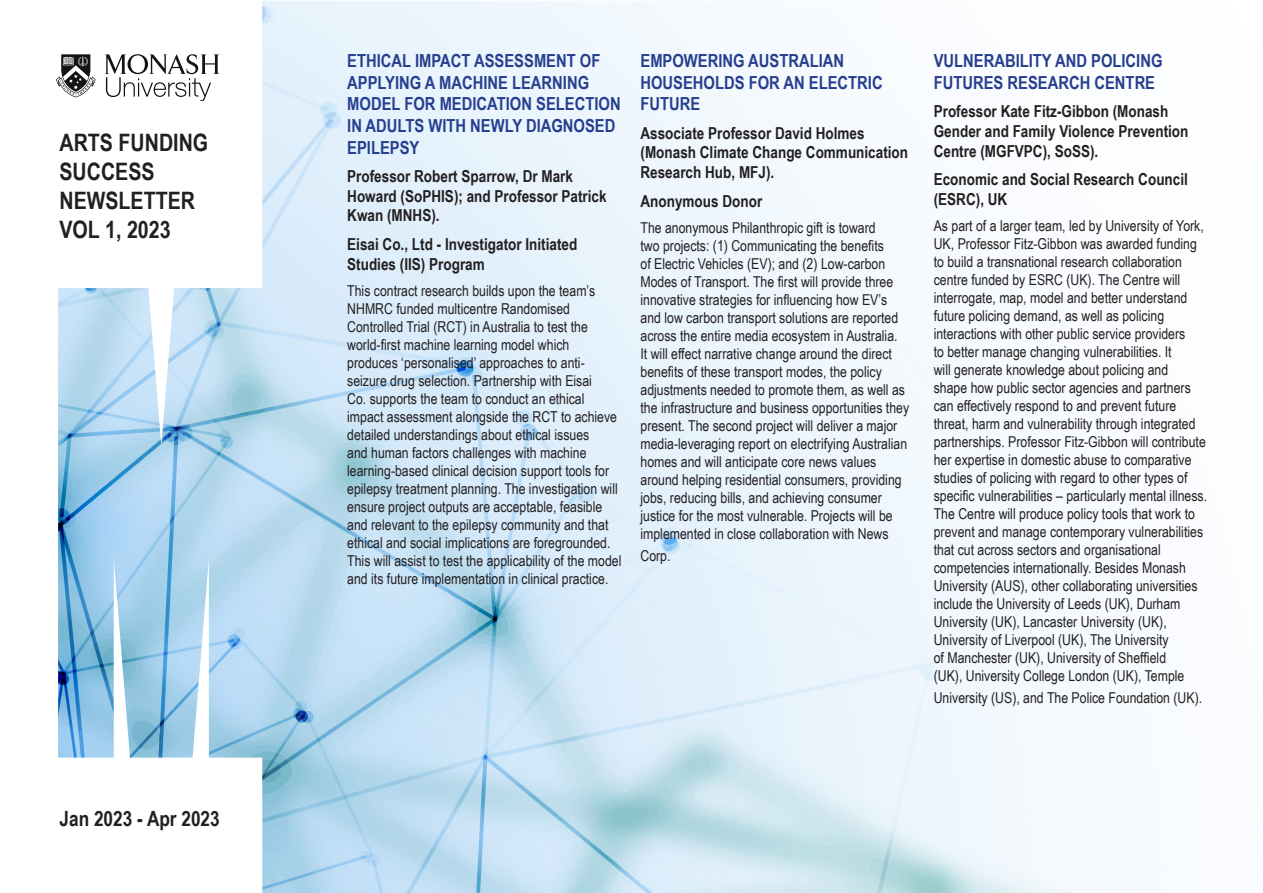
<style>
.page{position:relative;width:1263px;height:893px;background:#fff}
.page>*{position:absolute;margin:0;border:0;box-sizing:border-box;transform-origin:0 0}
.nEWSLETTER_HEADING{font:700 24px/28.8px "Arial Narrow";color:#231f20}
.nEWSLETTER_HEADING-2{font:700 21px "Arial Narrow";color:#231f20}
.Heading_1{font:700 18px/21.6px "Arial Narrow";color:#253f8e}
.TEXT{font:700 18px/21.6px "Arial Narrow";color:#253f8e}
.Heading_2{font:700 16.5px/19.8px "Arial Narrow";color:#231f20}
.TEXT-2{font:15px/18px "Arial Narrow";color:#231f20}
</style>
<div class="page">
<img style="left:58px;top:1px;width:1159px;height:892px">
<svg style="left:105px;top:54px;width:114px;height:46px"></svg>
<svg style="left:56px;top:54px;width:40px;height:43px"></svg>
<p class="nEWSLETTER_HEADING" style="left:60px;top:127px;width:150px">ARTS FUNDING<br>SUCCESS<br>NEWSLETTER</p>
<p class="nEWSLETTER_HEADING" style="left:60px;top:214px;width:113px">VOL 1, 2023</p>
<p class="nEWSLETTER_HEADING-2" style="left:60px;top:803px;width:162px">Jan 2023 - Apr 2023</p>
<p class="Heading_1" style="left:347px;top:49px;width:275px">ETHICAL IMPACT ASSESSMENT OF<br>APPLYING A MACHINE LEARNING<br>MODEL FOR MEDICATION SELECTION<br>IN ADULTS WITH NEWLY DIAGNOSED<br>EPILEPSY</p>
<p class="Heading_2" style="left:347px;top:165px;width:261px">Professor Robert Sparrow, Dr Mark<br>Howard (SoPHIS); and Professor Patrick<br>Kwan (MNHS).</p>
<p class="Heading_2" style="left:347px;top:233px;width:232px">Eisai Co., Ltd - Investigator Initiated<br>Studies (IIS) Program</p>
<p class="TEXT-2" style="left:347px;top:281px;width:276px">This contract research builds upon the team’s NHMRC funded multicentre Randomised Controlled Trial (RCT) in Australia to test the world-first machine learning model which produces ‘personalised’ approaches to anti&shy;seizure drug selection. Partnership with Eisai<br>Co. supports the team to conduct an ethical impact assessment alongside the RCT to achieve detailed understandings about ethical issues<br>and human factors challenges with machine learning-based clinical decision support tools for epilepsy treatment planning. The investigation will ensure project outputs are acceptable, feasible and relevant to the epilepsy community and that ethical and social implications are foregrounded.<br>This will assist to test the applicability of the model and its future implementation in clinical practice.</p>
<p class="TEXT" style="left:640px;top:49px;width:244px">EMPOWERING AUSTRALIAN<br>HOUSEHOLDS FOR AN ELECTRIC<br>FUTURE</p>
<p class="Heading_2" style="left:640px;top:122px;width:269px">Associate Professor David Holmes (Monash Climate Change Communication<br>Research Hub, MFJ).</p>
<p class="Heading_2" style="left:640px;top:190px;width:123px">Anonymous Donor</p>
<p class="TEXT-2" style="left:640px;top:218px;width:270px">The anonymous Philanthropic gift is toward<br>two projects: (1) Communicating the benefits<br>of Electric Vehicles (EV); and (2) Low-carbon Modes of Transport. The first will provide three innovative strategies for influencing how EV’s and low carbon transport solutions are reported across the entire media ecosystem in Australia.<br>It will effect narrative change around the direct benefits of these transport modes, the policy adjustments needed to promote them, as well as the infrastructure and business opportunities they present. The second project will deliver a major media-leveraging report on electrifying Australian homes and will anticipate core news values around helping residential consumers, providing jobs, reducing bills, and achieving consumer justice for the most vulnerable. Projects will be implemented in close collaboration with News</p>
<p class="TEXT-2" style="left:640px;top:546px;width:32px">Corp.</p>
<p class="Heading_1" style="left:934px;top:49px;width:230px">VULNERABILITY AND POLICING<br>FUTURES RESEARCH CENTRE</p>
<p class="Heading_2" style="left:934px;top:100px;width:256px">Professor Kate Fitz-Gibbon (Monash<br>Gender and Family Violence Prevention<br>Centre (MGFVPC), SoSS).</p>
<p class="Heading_2" style="left:934px;top:168px;width:256px">Economic and Social Research Council (ESRC), UK</p>
<p class="TEXT-2" style="left:934px;top:216px;width:275px">As part of a larger team, led by University of York, UK, Professor Fitz-Gibbon was awarded funding to build a transnational research collaboration centre funded by ESRC (UK). The Centre will interrogate, map, model and better understand future policing demand, as well as policing interactions with other public service providers<br>to better manage changing vulnerabilities. It<br>will generate knowledge about policing and<br>shape how public sector agencies and partners can effectively respond to and prevent future threat, harm and vulnerability through integrated partnerships. Professor Fitz-Gibbon will contribute her expertise in domestic abuse to comparative studies of policing with regard to other types of specific vulnerabilities – particularly mental illness.<br>The Centre will produce policy tools that work to prevent and manage contemporary vulnerabilities that cut across sectors and organisational competencies internationally. Besides Monash University (AUS), other collaborating universities include the University of Leeds (UK), Durham University (UK), Lancaster University (UK), University of Liverpool (UK), The University<br>of Manchester (UK), University of Sheffield<br>(UK), University College London (UK), Temple</p>
<p class="TEXT-2" style="left:934px;top:688px;width:270px">University (US), and The Police Foundation (UK).</p>
</div>
